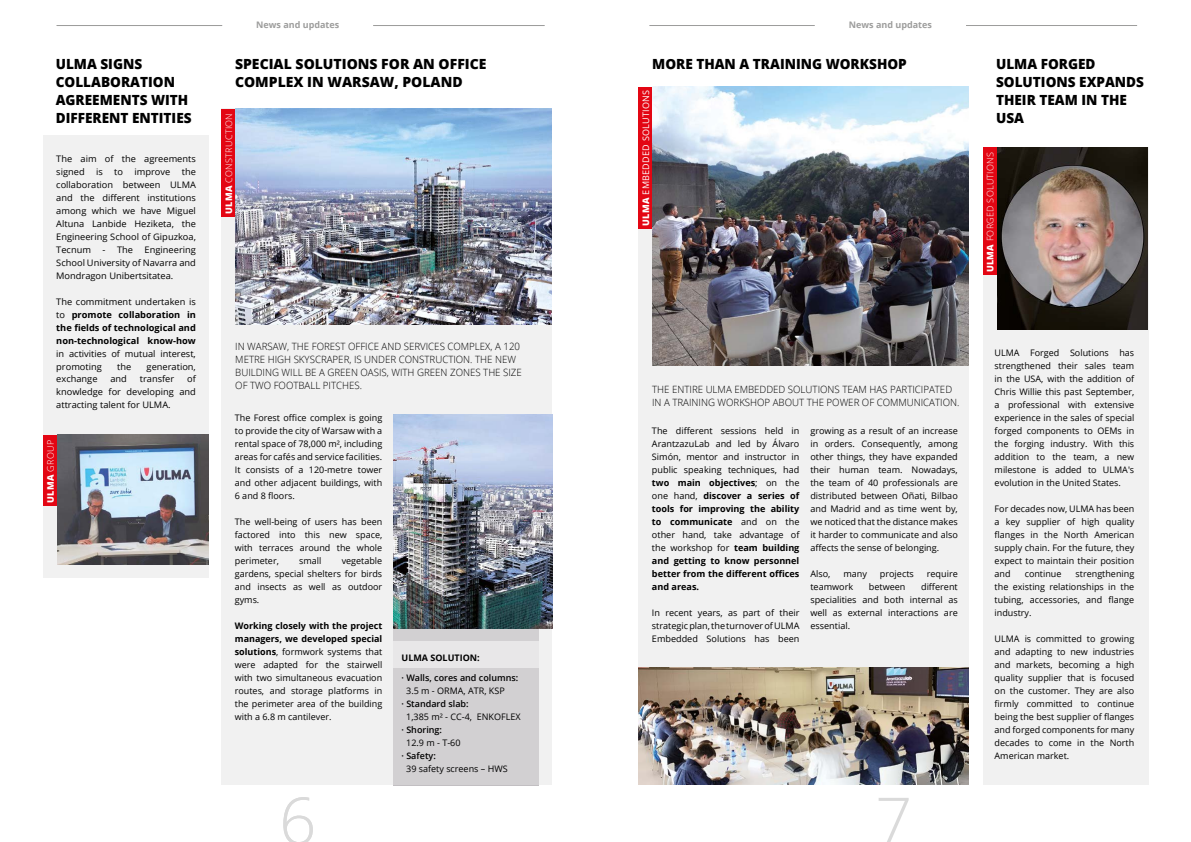
<style>
.page{position:relative;width:1191px;height:842px;background:#fff}
.page>*{position:absolute;margin:0;border:0;box-sizing:border-box;transform-origin:0 0}
.t1{font:300 65px "Open Sans";color:#dadada}
.t2{font:800 14px/18px "Open Sans";color:#000}
.t3{font:300 10px/13px "Open Sans";color:#000}
.t4{font:9px/13px "Open Sans";color:#000;text-align:justify}
.t5{font:700 9px/13px "Open Sans";color:#000;text-align:justify}
.t6{font:600 9px "Open Sans";color:#000}
.t7{font:300 9px "Open Sans";letter-spacing:.03em;color:#fff}
.t8{font:700 9px "Open Sans";color:#9d9d9c}
.t9{font:9px "Open Sans";letter-spacing:.03em;color:#fff}
.s1{font-weight:400}
.s2{font-weight:800}
.s3{font-weight:700}
</style>
<div class="page">
<hr style="left:373px;top:25px;width:171px;height:1px;background:#9d9d9c">
<hr style="left:57px;top:25px;width:165px;height:1px;background:#9d9d9c">
<hr style="left:966px;top:25px;width:171px;height:1px;background:#9d9d9c">
<hr style="left:649px;top:25px;width:165px;height:1px;background:#9d9d9c">
<div style="left:638px;top:89px;width:331px;height:696px;background:#f1f1f1"></div>
<div style="left:983px;top:148px;width:165px;height:637px;background:#f1f1f1"></div>
<div style="left:638px;top:87px;width:15px;height:141px;background:#e30613"></div>
<img style="left:652px;top:87px;width:317px;height:279px">
<div style="left:983px;top:148px;width:14px;height:127px;background:#e30613"></div>
<img style="left:997px;top:147px;width:150px;height:183px">
<svg style="left:221px;top:216px;width:331px;height:569px;fill:#f1f1f1"></svg>
<div style="left:43px;top:135px;width:166px;height:443px;background:#f1f1f1"></div>
<div style="left:43px;top:435px;width:14px;height:70px;background:#e30613"></div>
<div style="left:221px;top:109px;width:15px;height:107px;background:#e30613"></div>
<img style="left:57px;top:435px;width:152px;height:130px">
<img style="left:235px;top:109px;width:317px;height:215px">
<img style="left:393px;top:414px;width:160px;height:215px">
<div style="left:393px;top:642px;width:146px;height:26px;background:#e8e7e8"></div>
<img style="left:638px;top:668px;width:331px;height:117px">
<h2 class="t2" style="left:56px;top:55px;width:137px">ULMA SIGNS<br>COLLABORATION<br>AGREEMENTS WITH<br>DIFFERENT ENTITIES</h2>
<p class="t4" style="left:56px;top:152px;width:141px">The aim of the agreements signed</p>
<p class="t4" style="left:56px;top:165px;width:141px;text-indent:125px">the collaboration between ULMA and the different institutions among which we have Miguel Altuna Lanbide Heziketa, the Engineering School of Gipuzkoa, Tecnum</p>
<p class="t4" style="left:96px;top:165px;width:8px">is</p>
<p class="t4" style="left:114px;top:165px;width:10px">to</p>
<p class="t4" style="left:134px;top:165px;width:37px">improve</p>
<p class="t4" style="left:103px;top:242px;width:32px">- The</p>
<p class="t4" style="left:56px;top:242px;width:141px;text-indent:88px">Engineering School University of Navarra and Mondragon Unibertsitatea.</p>
<p class="t5" style="left:56px;top:294px;width:141px"><span class="s1">The commitment undertaken is to</span> promote collaboration in the fields of technological and non-technological know-how</p>
<p class="t4" style="left:56px;top:346px;width:141px">in activities of mutual interest, promoting</p>
<p class="t4" style="left:117px;top:359px;width:16px">the</p>
<p class="t4" style="left:147px;top:359px;width:51px">generation,</p>
<p class="t4" style="left:56px;top:372px;width:141px;text-indent:131px">of knowledge for developing and attracting talent for ULMA.</p>
<p class="t4" style="left:56px;top:372px;width:43px">exchange</p>
<p class="t4" style="left:110px;top:372px;width:18px">and</p>
<p class="t4" style="left:140px;top:372px;width:36px">transfer</p>
<p class="t7" style="left:44px;top:503px;width:64px;rotate:-90deg"><span class="s2">ULMA</span> GROUP</p>
<p class="t8" style="left:256px;top:18px;width:84px">News and updates</p>
<p class="t8" style="left:849px;top:18px;width:84px">News and updates</p>
<h2 class="t2" style="left:235px;top:55px;width:253px">SPECIAL SOLUTIONS FOR AN OFFICE<br>COMPLEX IN WARSAW, POLAND</h2>
<p class="t7" style="left:222px;top:214px;width:102px;rotate:-90deg"><span class="s2">ULMA</span> CONSTRUCTION</p>
<h2 class="t2" style="left:652px;top:55px;width:256px">MORE THAN A TRAINING WORKSHOP</h2>
<p class="t9" style="left:639px;top:226px;width:137px;rotate:-90deg"><span class="s2">ULMA</span> EMBEDDED SOLUTIONS</p>
<h2 class="t2" style="left:996px;top:55px;width:149px">ULMA FORGED<br>SOLUTIONS EXPANDS<br>THEIR TEAM IN THE<br>USA</h2>
<p class="t7" style="left:984px;top:272px;width:122px;rotate:-90deg"><span class="s2">ULMA</span> FORGED SOLUTIONS</p>
<p class="t3" style="left:235px;top:340px;width:288px">IN WARSAW, THE FOREST OFFICE AND SERVICES COMPLEX, A 120<br>METRE HIGH SKYSCRAPER, IS UNDER CONSTRUCTION. THE NEW BUILDING WILL BE A GREEN OASIS, WITH GREEN ZONES THE SIZE OF TWO FOOTBALL PITCHES.</p>
<p class="t4" style="left:235px;top:411px;width:149px">The Forest office complex is going to provide the city of Warsaw with a rental space of 78,000 m², including areas for cafés and service facilities.<br>It consists of a 120-metre tower and other adjacent buildings, with 6 and 8 floors.</p>
<p class="t4" style="left:235px;top:515px;width:149px">The well-being of users has been factored into this new space, with terraces around the whole perimeter,</p>
<p class="t4" style="left:235px;top:554px;width:149px;text-indent:107px">vegetable gardens, special shelters for birds and insects as well as outdoor gyms.</p>
<p class="t4" style="left:235px;top:619px;width:149px"><span class="s3">Working closely with the project managers, we developed special solutions</span>, formwork systems that were adapted for the stairwell with two simultaneous evacuation routes, and storage platforms in the perimeter area of the building with a 6.8 m cantilever.</p>
<p class="t4" style="left:299px;top:554px;width:24px">small</p>
<h1 class="t1" style="left:279px;top:776px;width:39px">6</h1>
<p class="t5" style="left:401px;top:651px;width:80px">ULMA SOLUTION:</p>
<p class="t6" style="left:401px;top:672px;width:118px">· Walls, cores and columns:</p>
<p class="t4" style="left:406px;top:684px;width:100px">3.5 m - ORMA, ATR, KSP</p>
<p class="t6" style="left:401px;top:698px;width:69px">· Standard slab:</p>
<p class="t4" style="left:406px;top:710px;width:116px">1,385 m² - CC-4, ENKOFLEX</p>
<p class="t6" style="left:401px;top:724px;width:42px">· Shoring:</p>
<p class="t4" style="left:406px;top:736px;width:56px">12.9 m - T-60</p>
<p class="t6" style="left:401px;top:750px;width:36px">· Safety:</p>
<p class="t4" style="left:406px;top:762px;width:103px">39 safety screens – HWS</p>
<p class="t3" style="left:652px;top:383px;width:309px">THE ENTIRE ULMA EMBEDDED SOLUTIONS TEAM HAS PARTICIPATED<br>IN A TRAINING WORKSHOP ABOUT THE POWER OF COMMUNICATION.</p>
<p class="t4" style="left:652px;top:424px;width:149px">The different sessions held in ArantzazuLab and led by Álvaro Simón, mentor and instructor in public speaking techniques, had <span class="s3">two main objectives</span>; on the one hand, <span class="s3">discover a series of tools for improving the ability to communicate</span> and on the other hand, take advantage of the workshop for <span class="s3">team building and getting to know personnel better from the different offices and areas.</span></p>
<p class="t4" style="left:652px;top:606px;width:149px">In recent years, as part of their strategic plan, the turnover of ULMA Embedded Solutions has been</p>
<p class="t4" style="left:810px;top:424px;width:149px">growing as a result of an increase in orders. Consequently, among other things, they have expanded their human team. Nowadays, the team of 40 professionals are distributed between Oñati, Bilbao and Madrid and as time went by, we noticed that the distance makes it harder to communicate and also affects the sense of belonging.</p>
<p class="t4" style="left:810px;top:567px;width:22px">Also,</p>
<p class="t4" style="left:843px;top:567px;width:25px">many</p>
<p class="t4" style="left:880px;top:567px;width:36px">projects</p>
<p class="t4" style="left:926px;top:567px;width:33px">require</p>
<p class="t4" style="left:810px;top:580px;width:44px">teamwork</p>
<p class="t4" style="left:869px;top:580px;width:38px">between</p>
<p class="t4" style="left:810px;top:580px;width:149px;text-indent:111px">different specialities and both internal as well as external interactions are essential.</p>
<h1 class="t1" style="left:875px;top:776px;width:39px">7</h1>
<p class="t4" style="left:994px;top:346px;width:141px">ULMA Forged Solutions has strengthened their sales team in the USA, with the addition of Chris Willie this past September, a professional with extensive experience in the sales of special forged components to OEMs in the forging industry. With this addition to the team, a new milestone is added to ULMA's evolution in the United States.</p>
<p class="t4" style="left:994px;top:502px;width:141px">For decades now, ULMA has been a key supplier of high quality flanges in the North American supply chain. For the future, they expect to maintain their position and</p>
<p class="t4" style="left:994px;top:567px;width:141px;text-indent:81px">strengthening the existing relationships in the tubing, accessories, and flange industry.</p>
<p class="t4" style="left:994px;top:632px;width:141px">ULMA is committed to growing and adapting to new industries and markets, becoming a high quality supplier that is focused on the customer. They are also firmly committed to continue being the best supplier of flanges and forged components for many decades to come in the North American market.</p>
<p class="t4" style="left:1024px;top:567px;width:38px">continue</p>
</div>
